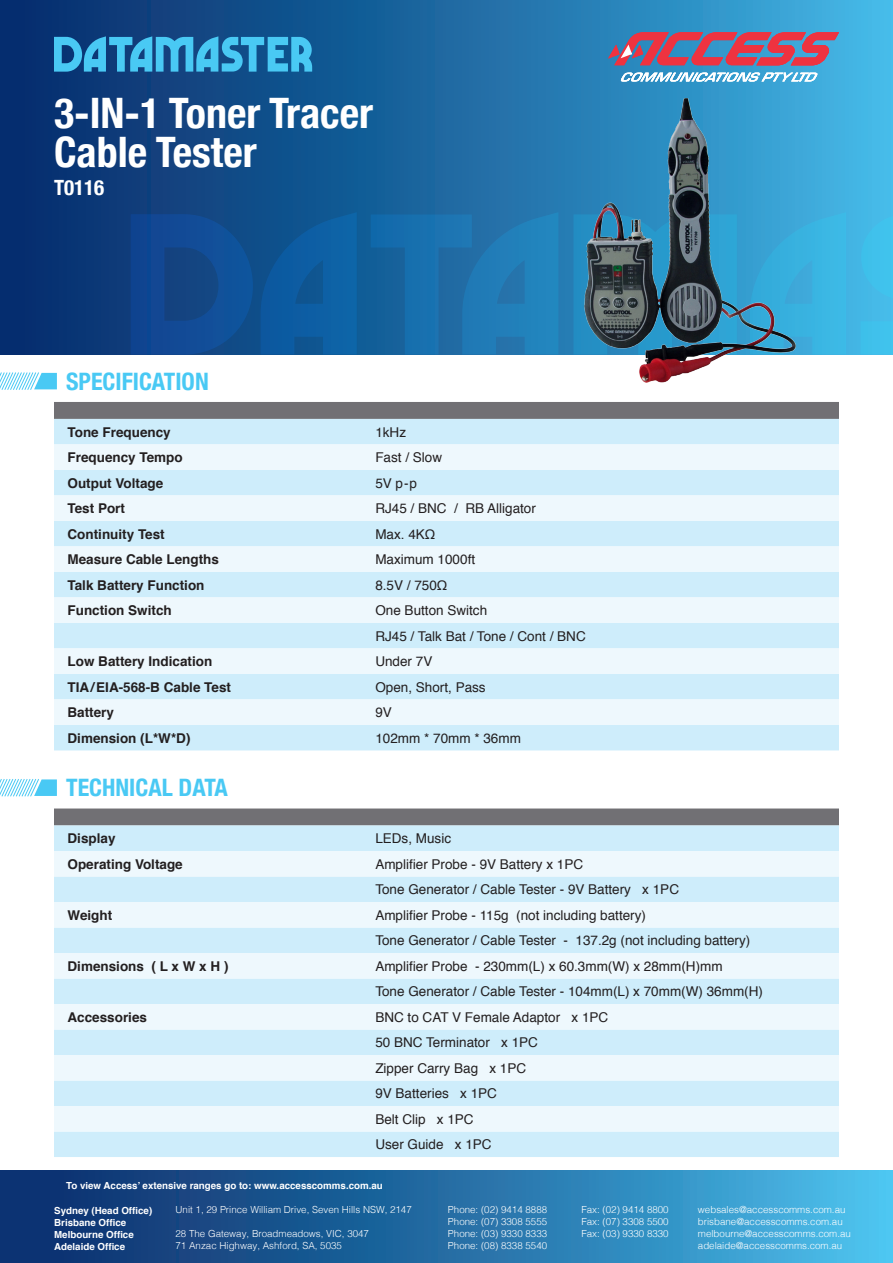
<style>
.page{position:relative;width:893px;height:1263px;background:#fff}
.page>*{position:absolute;margin:0;border:0;box-sizing:border-box;transform-origin:0 0}
.t1{font:700 condensed 42px "Helvetica Neue";color:#fff}
.t2{font:700 condensed 24px "Helvetica Neue";color:#49c9f4}
.t3{font:700 condensed 21px "Helvetica Neue";color:#fff}
.t4{font:13.5px "Helvetica";color:#231f20}
.t5{font:700 13.5px "Helvetica";color:#231f20}
.t6{font:300 9.75px/12px "Helvetica";color:#fff;text-align:justify}
.t7{font:700 9.75px/12px "Helvetica";color:#fff}
</style>
<div class="page">
<div style="left:0;top:1170px;width:893px;height:93px;background:linear-gradient(to right,#062666,#48bdea)"></div>
<div style="left:0;top:0;width:893px;height:355px;background:linear-gradient(to right,#002566,#41b5e4)"></div>
<svg style="left:573px;top:214px;width:11px;height:141px;background:#238bc1"></svg>
<svg style="left:796px;top:212px;width:50px;height:142px;background:#3bb4e1"></svg>
<svg style="left:261px;top:212px;width:96px;height:142px;background:#0d5b9d"></svg>
<svg style="left:860px;top:214px;width:33px;height:140px;background:#41beea"></svg>
<svg style="left:371px;top:212px;width:187px;height:143px;background:#1d73ae"></svg>
<svg style="left:131px;top:214px;width:122px;height:141px;background:#11498f"></svg>
<svg style="left:54px;top:36px;width:258px;height:36px;background:#3294c6"></svg>
<svg style="left:608px;top:32px;width:231px;height:33px;background:#a35c79"></svg>
<svg style="left:620px;top:73px;width:198px;height:9px"></svg>
<img style="left:584px;top:99px;width:212px;height:283px">
<div style="left:54px;top:402px;width:785px;height:17px;background:#717074"></div>
<div style="left:54px;top:419px;width:785px;height:331px;background:#ceedfb"></div>
<svg style="left:54px;top:444px;width:785px;height:281px;background:#dff3fc"></svg>
<svg style="left:0;top:372px;width:57px;height:18px"></svg>
<div style="left:54px;top:808px;width:785px;height:17px;background:#717074"></div>
<div style="left:54px;top:825px;width:785px;height:332px;background:#ceedfb"></div>
<svg style="left:54px;top:851px;width:785px;height:280px;background:#dff3fc"></svg>
<svg style="left:0;top:779px;width:57px;height:18px"></svg>
<p class="t1" style="left:54px;top:78px;width:321px">3-IN-1 Toner Tracer</p>
<p class="t1" style="left:54px;top:117px;width:204px">Cable Tester</p>
<p class="t3" style="left:54px;top:170px;width:52px">T0116</p>
<p class="t2" style="left:66px;top:361px;width:144px">SPECIFICATION</p>
<p class="t5" style="left:68px;top:421px;width:105px">Tone Frequency</p>
<p class="t4" style="left:375px;top:422px;width:32px">1kHz</p>
<p class="t5" style="left:68px;top:447px;width:117px">Frequency Tempo</p>
<p class="t4" style="left:375px;top:447px;width:68px">Fast / Slow</p>
<p class="t5" style="left:68px;top:472px;width:97px">Output Voltage</p>
<p class="t4" style="left:375px;top:473px;width:43px">5V p-p</p>
<p class="t5" style="left:68px;top:498px;width:59px">Test Port</p>
<p class="t4" style="left:375px;top:498px;width:162px">RJ45 / BNC / RB Alligator</p>
<p class="t5" style="left:68px;top:523px;width:99px">Continuity Test</p>
<p class="t4" style="left:375px;top:524px;width:62px">Max. 4KΩ</p>
<p class="t5" style="left:68px;top:549px;width:153px">Measure Cable Lengths</p>
<p class="t4" style="left:375px;top:549px;width:101px">Maximum 1000ft</p>
<p class="t5" style="left:68px;top:574px;width:139px">Talk Battery Function</p>
<p class="t4" style="left:375px;top:575px;width:74px">8.5V / 750Ω</p>
<p class="t5" style="left:68px;top:600px;width:106px">Function Switch</p>
<p class="t4" style="left:375px;top:600px;width:113px">One Button Switch</p>
<p class="t4" style="left:375px;top:626px;width:212px">RJ45 / Talk Bat / Tone / Cont / BNC</p>
<p class="t5" style="left:68px;top:651px;width:146px">Low Battery Indication</p>
<p class="t4" style="left:375px;top:651px;width:59px">Under 7V</p>
<p class="t5" style="left:68px;top:676px;width:165px">TIA/EIA-568-B Cable Test</p>
<p class="t4" style="left:375px;top:677px;width:112px">Open, Short, Pass</p>
<p class="t5" style="left:68px;top:702px;width:48px">Battery</p>
<p class="t4" style="left:375px;top:702px;width:18px">9V</p>
<p class="t5" style="left:68px;top:727px;width:124px">Dimension (L*W*D)</p>
<p class="t4" style="left:375px;top:728px;width:147px">102mm * 70mm * 36mm</p>
<p class="t2" style="left:66px;top:768px;width:163px">TECHNICAL DATA</p>
<p class="t5" style="left:68px;top:828px;width:50px">Display</p>
<p class="t4" style="left:375px;top:828px;width:77px">LEDs, Music</p>
<p class="t5" style="left:68px;top:853px;width:117px">Operating Voltage</p>
<p class="t4" style="left:375px;top:854px;width:209px">Amplifier Probe - 9V Battery x 1PC</p>
<p class="t4" style="left:375px;top:879px;width:305px">Tone Generator / Cable Tester - 9V Battery x 1PC</p>
<p class="t5" style="left:68px;top:904px;width:46px">Weight</p>
<p class="t4" style="left:375px;top:905px;width:272px">Amplifier Probe - 115g (not including battery)</p>
<p class="t4" style="left:375px;top:930px;width:376px">Tone Generator / Cable Tester - 137.2g (not including battery)</p>
<p class="t5" style="left:68px;top:955px;width:163px">Dimensions ( L x W x H )</p>
<p class="t4" style="left:375px;top:956px;width:349px">Amplifier Probe - 230mm(L) x 60.3mm(W) x 28mm(H)mm</p>
<p class="t4" style="left:375px;top:981px;width:389px">Tone Generator / Cable Tester - 104mm(L) x 70mm(W) 36mm(H)</p>
<p class="t5" style="left:68px;top:1006px;width:81px">Accessories</p>
<p class="t4" style="left:375px;top:1007px;width:234px">BNC to CAT V Female Adaptor x 1PC</p>
<p class="t4" style="left:375px;top:1032px;width:164px">50 BNC Terminator x 1PC</p>
<p class="t4" style="left:375px;top:1058px;width:152px">Zipper Carry Bag x 1PC</p>
<p class="t4" style="left:375px;top:1083px;width:123px">9V Batteries x 1PC</p>
<p class="t4" style="left:375px;top:1109px;width:100px">Belt Clip x 1PC</p>
<p class="t4" style="left:375px;top:1134px;width:118px">User Guide x 1PC</p>
<p class="t7" style="left:66px;top:1180px;width:318px">To view Access’ extensive ranges go to: www.accesscomms.com.au</p>
<p class="t7" style="left:54px;top:1204px;width:100px">Sydney (Head Office)<br>Brisbane Office<br>Melbourne Office<br>Adelaide Office</p>
<p class="t6" style="left:448px;top:1203px;width:101px">Phone: (02) 9414 8888<br>Phone: (07) 3308 5555<br>Phone: (03) 9330 8333<br>Phone: (08) 8338 5540</p>
<p class="t6" style="left:581px;top:1203px;width:89px">Fax: (02) 9414 8800<br>Fax: (07) 3308 5500<br>Fax: (03) 9330 8330</p>
<p class="t6" style="left:698px;top:1203px;width:155px;text-align:left">websales@accesscomms.com.au brisbane@accesscomms.com.au melbourne@accesscomms.com.au adelaide@accesscomms.com.au</p>
<p class="t6" style="left:176px;top:1203px;width:238px">Unit 1, 29 Prince William Drive, Seven Hills NSW, 2147</p>
<p class="t6" style="left:176px;top:1227px;width:195px">28 The Gateway, Broadmeadows, VIC, 3047<br>71 Anzac Highway, Ashford, SA, 5035</p>
</div>
